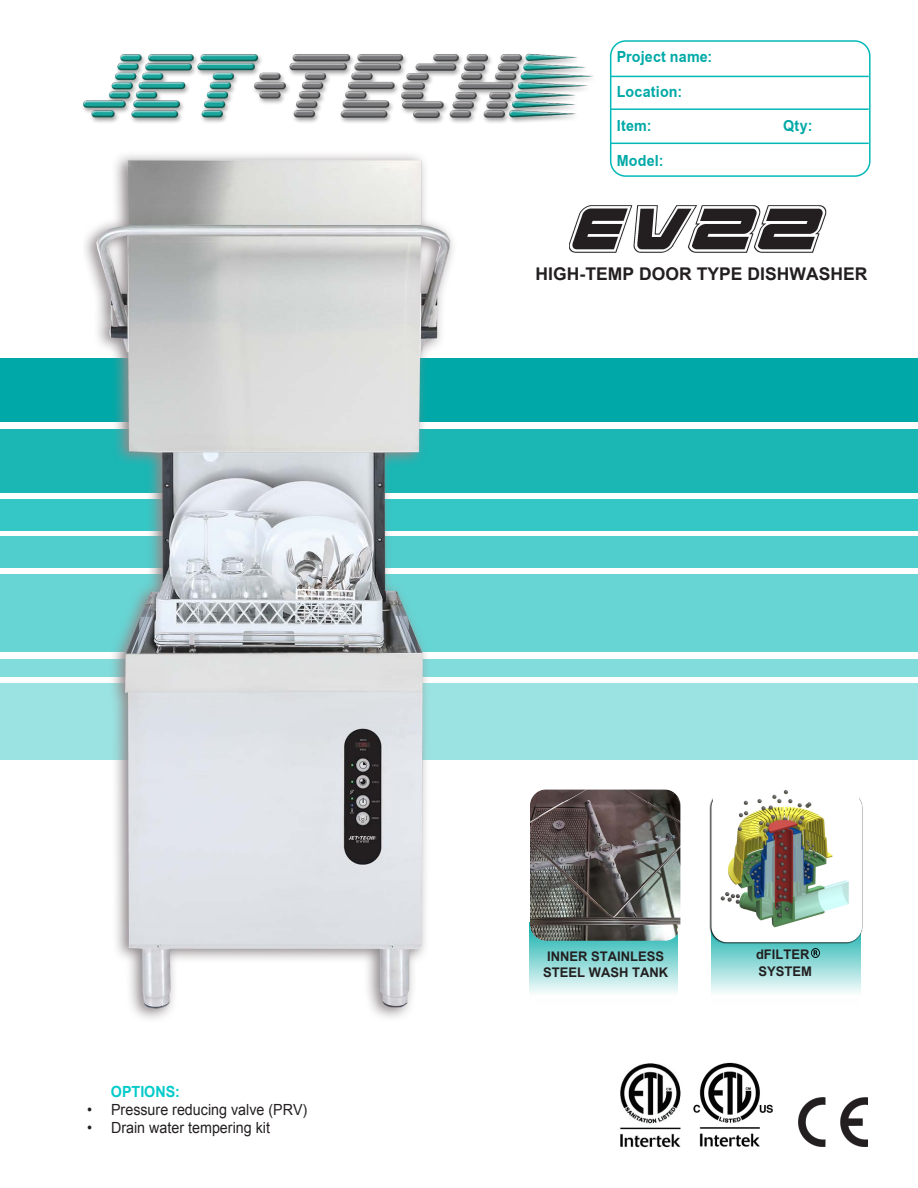
<style>
.page{position:relative;width:918px;height:1188px;background:#fff}
.page>*{position:absolute;margin:0;border:0;box-sizing:border-box;transform-origin:0 0}
.t1{font:700 17.55px "Arial";letter-spacing:.005em;color:#231f20}
.t2{font:15.3px "Arial";color:#231f20;scale:.93 1}
.t3{font:700 15.3px "Arial";letter-spacing:.015em;color:#00a9a7;scale:.93 1}
.t4{font:700 15.3px "Arial";color:#04caca;scale:.93 1}
.t5{font:700 13.2px/15.9px "Arial";color:#231f20;text-align:center}
.t6{font:700 13.2px/16.4px "Arial";color:#231f20}
.s1{font-style:inherit}
</style>
<div class="page">
<svg style="left:712px;top:946px;width:149px;height:47px;background:#a6e0df"></svg>
<img style="left:709px;top:798px;width:154px;height:148px">
<div style="left:0;top:358px;width:918px;height:63px;background:#00a9a7"></div>
<div style="left:0;top:429px;width:918px;height:64px;background:#1ab7b5"></div>
<div style="left:0;top:499px;width:918px;height:32px;background:#35c7c6"></div>
<div style="left:0;top:536px;width:918px;height:32px;background:#4fcecd"></div>
<div style="left:0;top:574px;width:918px;height:78px;background:#67d5d4"></div>
<div style="left:0;top:659px;width:918px;height:18px;background:#81dcdb"></div>
<div style="left:0;top:683px;width:918px;height:77px;background:#9be3e2"></div>
<img style="left:82px;top:53px;width:512px;height:70px">
<div style="left:610px;top:40px;width:261px;height:137px;border:2px solid #03b9b8;border-radius:15px"></div>
<hr style="left:611px;top:76px;width:258px;height:1px;background:#03b9b8">
<hr style="left:611px;top:108px;width:258px;height:2px;background:#03b9b8">
<hr style="left:611px;top:143px;width:258px;height:1px;background:#03b9b8">
<img style="left:799px;top:1097px;width:69px;height:50px">
<img style="left:620px;top:1062px;width:153px;height:86px">
<img style="left:569px;top:205px;width:258px;height:48px">
<img style="left:84px;top:154px;width:384px;height:865px">
<img style="left:714px;top:790px;width:145px;height:140px">
<svg style="left:530px;top:941px;width:148px;height:52px;background:#9ddedc"></svg>
<img style="left:530px;top:790px;width:151px;height:151px">
<svg style="left:811px;top:949px;width:9px;height:8px"></svg>
<p class="t3" style="left:617px;top:46px;width:104px">Project name:</p>
<p class="t3" style="left:617px;top:81px;width:72px">Location:</p>
<p class="t3" style="left:617px;top:115px;width:39px">Item:</p>
<p class="t3" style="left:783px;top:115px;width:33px">Qty:</p>
<p class="t3" style="left:617px;top:150px;width:52px">Model:</p>
<p class="t1" style="left:536px;top:262px;width:334px">HIGH-TEMP DOOR TYPE DISHWASHER</p>
<p class="t4" style="left:111px;top:1081px;width:76px">OPTIONS:</p>
<p class="t2" style="left:87px;top:1100px;width:238px">• Pressure reducing valve (PRV)</p>
<p class="t2" style="left:87px;top:1118px;width:198px">• Drain water tempering kit</p>
<p class="t5" style="left:543px;top:949px;width:126px">INNER STAINLESS<br>STEEL WASH TANK</p>
<p class="t6" style="left:756px;top:947px;width:57px"><span class="s1">d</span>FILTER<br>SYSTEM</p>
</div>
